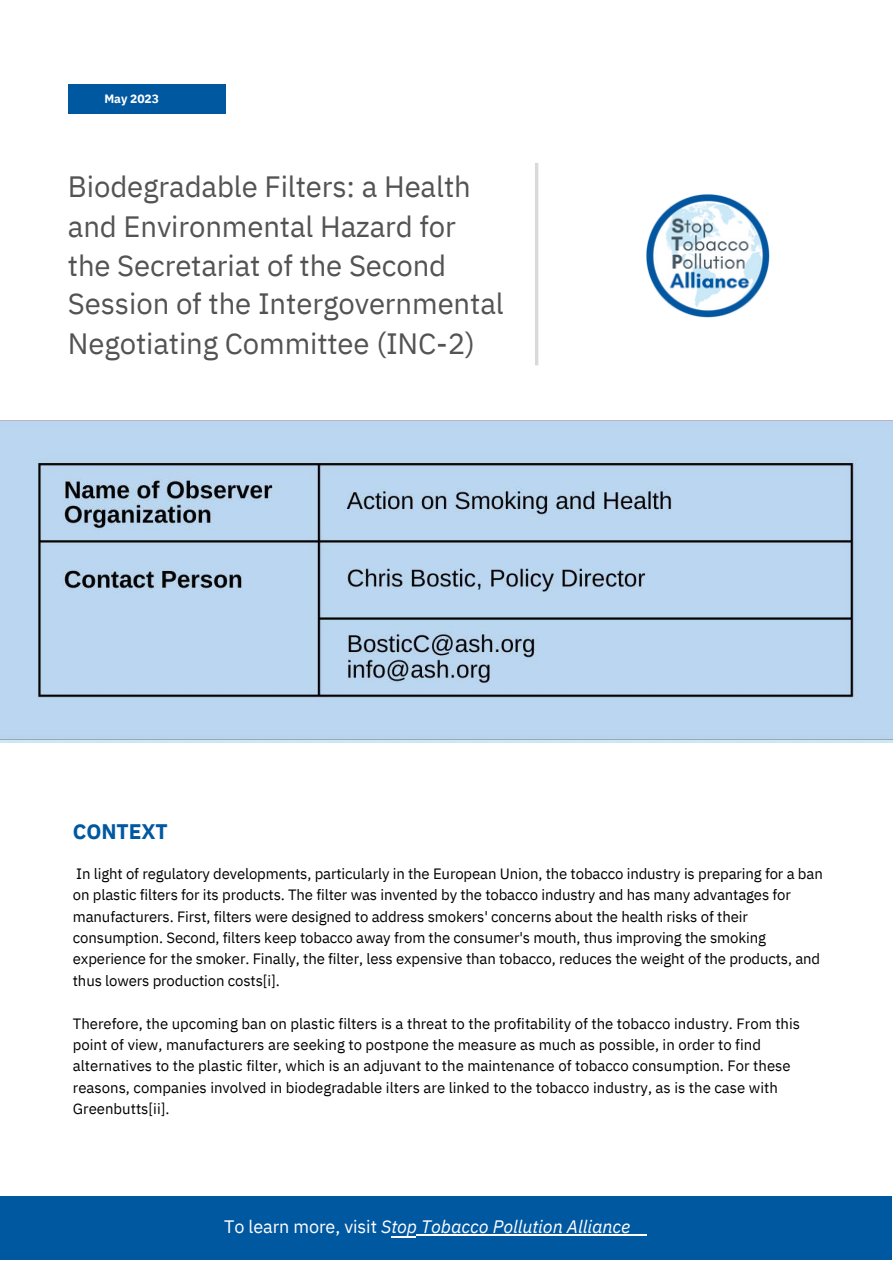
<style>
.page{position:relative;width:893px;height:1264px;background:#fff}
.page>*{position:absolute;margin:0;border:0;box-sizing:border-box;transform-origin:0 0}
.t1{font:29.25px "IBM Plex Sans";letter-spacing:-.005em;color:#535353}
.t2{font:700 21px "IBM Plex Sans";letter-spacing:-.005em;color:#0058a1}
.t3{font:italic 18px "IBM Plex Sans";letter-spacing:-.005em;color:#fff}
.t4{font:15px/21.3px "IBM Plex Sans";letter-spacing:-.01em;color:#000}
.t5{font:700 12px "IBM Plex Sans";letter-spacing:-.005em;color:#fff}
.s1{font-style:normal}
</style>
<div class="page">
<div style="left:0;top:1195px;width:891px;height:64px;background:#0058a1"></div>
<hr style="left:416px;top:1233px;width:230px;height:1px;background:#fff">
<div style="left:68px;top:84px;width:157px;height:29px;background:#0058a1"></div>
<img style="left:646px;top:194px;width:124px;height:124px">
<hr style="left:535px;top:163px;width:3px;height:202px;background:#d9d9d9">
<img style="left:0;top:420px;width:892px;height:323px">
<p class="t5" style="left:104px;top:90px;width:56px">May 2023</p>
<p class="t1" style="left:68px;top:167px;width:404px">Biodegradable Filters: a Health</p>
<p class="t1" style="left:68px;top:206px;width:389px">and Environmental Hazard for</p>
<p class="t1" style="left:68px;top:246px;width:380px">the Secretariat of the Second</p>
<p class="t1" style="left:68px;top:284px;width:437px">Session of the Intergovernmental</p>
<p class="t1" style="left:68px;top:323px;width:408px">Negotiating Committee (INC-2)</p>
<p class="t2" style="left:73px;top:817px;width:96px">CONTEXT</p>
<p class="t4" style="left:73px;top:862px;width:751px">In light of regulatory developments, particularly in the European Union, the tobacco industry is preparing for a ban on plastic filters for its products. The filter was invented by the tobacco industry and has many advantages for manufacturers. First, filters were designed to address smokers' concerns about the health risks of their consumption. Second, filters keep tobacco away from the consumer's mouth, thus improving the smoking experience for the smoker. Finally, the filter, less expensive than tobacco, reduces the weight of the products, and thus lowers production costs[i].</p>
<p class="t4" style="left:73px;top:1012px;width:728px">Therefore, the upcoming ban on plastic filters is a threat to the profitability of the tobacco industry. From this point of view, manufacturers are seeking to postpone the measure as much as possible, in order to find alternatives to the plastic filter, which is an adjuvant to the maintenance of tobacco consumption. For these reasons, companies involved in biodegradable ilters are linked to the tobacco industry, as is the case with Greenbutts[ii].</p>
<p class="t3" style="left:224px;top:1214px;width:407px"><span class="s1">To learn more, visit</span> Stop Tobacco Pollution Alliance</p>
</div>
